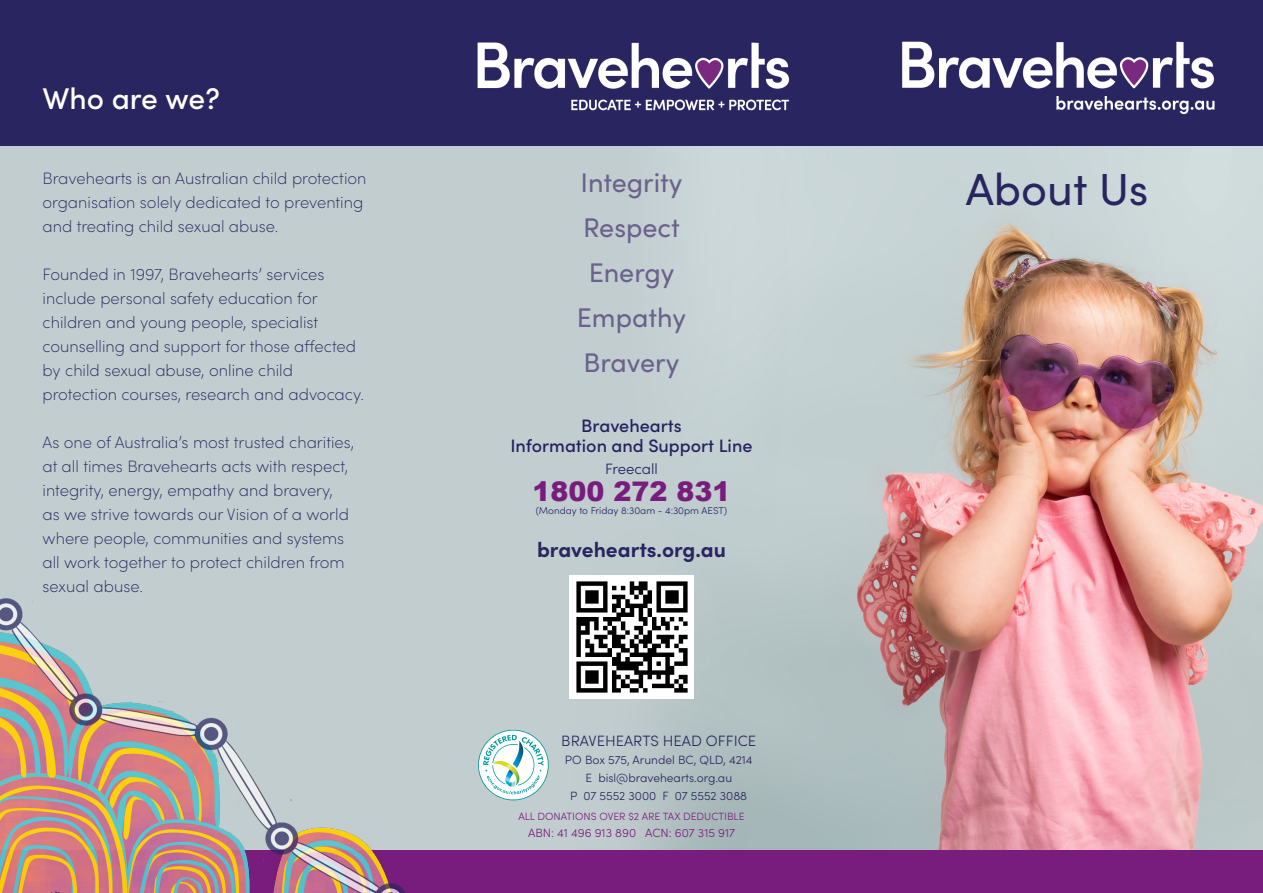
<style>
.page{position:relative;width:1263px;height:893px;background:#fff}
.page>*{position:absolute;margin:0;border:0;box-sizing:border-box;transform-origin:0 0}
.t1{font:45px "Sofia Pro";color:#292560}
.t2{font:500 30px "Sofia Pro";color:#fff}
.t3{font:27px "Sofia Pro";color:#6a618c}
.t4{font:900 27px "Arial";color:#781d7d}
.t5{font:700 21px "Sofia Pro";color:#292560}
.t6{font:500 18px "Sofia Pro";color:#252161}
.t7{font:200 16.5px/24px "Sofia Pro";color:#292560}
.t8{font:300 15px "Sofia Pro";color:#292560}
.t9{font:300 15px "Sofia Pro";color:#252161}
.t10{font:300 12px "Sofia Pro";color:#292560}
.t11{font:300 12px "Sofia Pro";color:#781d7d}
.t12{font:300 10.5px "Sofia Pro";color:#781d7d}
.t13{font:300 9.9px "Sofia Pro";color:#252161}
</style>
<div class="page">
<div style="left:0;top:89px;width:1263px;height:804px;background:#c2cdcf"></div>
<img style="left:565px;top:145px;width:698px;height:705px">
<div style="left:0;top:0;width:1263px;height:145px;background:#292560"></div>
<svg style="left:478px;top:730px;width:71px;height:71px"></svg>
<div style="left:0;top:850px;width:1263px;height:43px;background:#781d7d"></div>
<img style="left:902px;top:41px;width:313px;height:74px">
<img style="left:0;top:599px;width:406px;height:294px">
<img style="left:477px;top:42px;width:313px;height:69px">
<img style="left:569px;top:575px;width:124px;height:124px">
<p class="t2" style="left:43px;top:77px;width:179px">Who are we?</p>
<p class="t7" style="left:43px;top:166px;width:326px">Bravehearts is an Australian child protection organisation solely dedicated to preventing and treating child sexual abuse.</p>
<p class="t7" style="left:43px;top:262px;width:323px">Founded in 1997, Bravehearts’ services include personal safety education for children and young people, specialist counselling and support for those affected by child sexual abuse, online child protection courses, research and advocacy.</p>
<p class="t7" style="left:43px;top:430px;width:313px">As one of Australia’s most trusted charities, at all times Bravehearts acts with respect, integrity, energy, empathy and bravery, as we strive towards our Vision of a world where people, communities and systems all work together to protect children from sexual abuse.</p>
<p class="t3" style="left:580px;top:163px;width:103px">Integrity</p>
<p class="t3" style="left:583px;top:208px;width:98px">Respect</p>
<p class="t3" style="left:589px;top:253px;width:87px">Energy</p>
<p class="t3" style="left:577px;top:298px;width:111px">Empathy</p>
<p class="t3" style="left:584px;top:343px;width:97px">Bravery</p>
<p class="t6" style="left:581px;top:413px;width:102px">Bravehearts</p>
<p class="t6" style="left:510px;top:432px;width:243px">Information and Support Line</p>
<p class="t9" style="left:605px;top:457px;width:54px">Freecall</p>
<p class="t4" style="left:532px;top:471px;width:200px">1800 272 831</p>
<p class="t13" style="left:536px;top:503px;width:193px">(Monday to Friday 8:30am - 4:30pm AEST)</p>
<p class="t5" style="left:537px;top:534px;width:190px">bravehearts.org.au</p>
<p class="t8" style="left:561px;top:730px;width:197px">BRAVEHEARTS HEAD OFFICE</p>
<p class="t10" style="left:565px;top:751px;width:189px">PO Box 575, Arundel BC, QLD, 4214</p>
<p class="t10" style="left:585px;top:769px;width:148px">E bisl@bravehearts.org.au</p>
<p class="t10" style="left:570px;top:787px;width:178px">P 07 5552 3000 F 07 5552 3088</p>
<p class="t12" style="left:518px;top:809px;width:228px">ALL DONATIONS OVER $2 ARE TAX DEDUCTIBLE</p>
<p class="t11" style="left:528px;top:824px;width:208px">ABN: 41 496 913 890 ACN: 607 315 917</p>
<p class="t1" style="left:966px;top:156px;width:184px">About Us</p>
</div>
